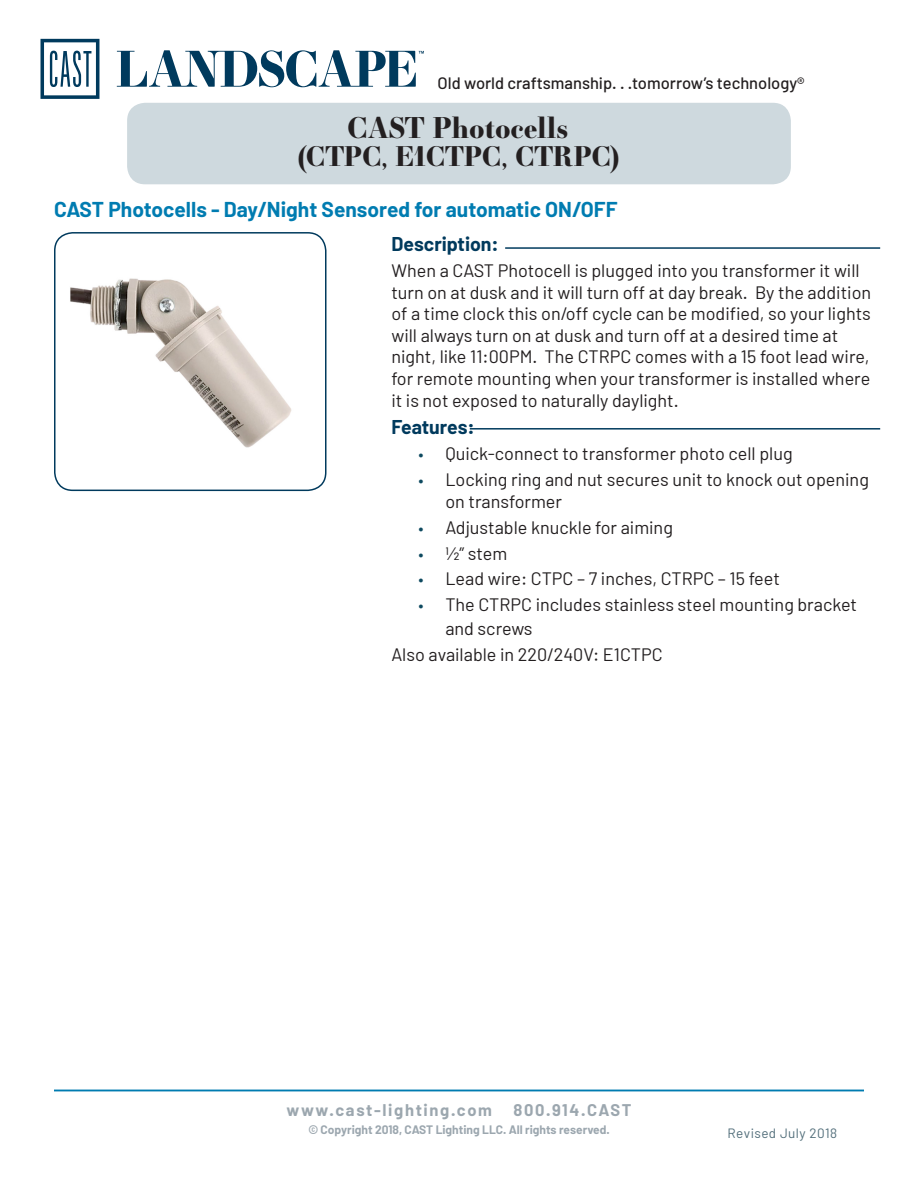
<style>
.page{position:relative;width:918px;height:1188px;background:#fff}
.page>*{position:absolute;margin:0;border:0;box-sizing:border-box;transform-origin:0 0}
.t1{font:700 28.5px "Essonnes Display";color:#231f20}
.t2{font:700 27px "Essonnes Display";color:#231f20}
.t3{font:700 21px "Barlow";color:#007cb1}
.t4{font:700 19.5px "Barlow";color:#003a5d}
.t5{font:18px/21.6px "Barlow";color:#231f20}
.t6{font:500 16.5px "Barlow";color:#231f20}
.t7{font:700 16.5px "Barlow";letter-spacing:.1em;color:#9ca7af}
.Fixture_Model{font:13.5px "Barlow";letter-spacing:.03em;color:#526e7a}
.t8{font:700 12px "Barlow";color:#9ca7af}
.s1{font-size:16.5px;color:#0e4a60}
</style>
<div class="page">
<div style="left:127px;top:103px;width:664px;height:81px;background:#ced9de;border-radius:18px"></div>
<svg style="left:40px;top:39px;width:59px;height:60px"></svg>
<svg style="left:117px;top:50px;width:307px;height:37px"></svg>
<hr style="left:54px;top:1090px;width:810px;height:1px;background:#007cb1">
<img style="left:61px;top:233px;width:258px;height:257px">
<div style="left:54px;top:232px;width:273px;height:259px;border:2px solid #003a5d;border-radius:18px"></div>
<hr style="left:505px;top:247px;width:375px;height:2px;background:#003a5d">
<hr style="left:470px;top:428px;width:410px;height:2px;background:#003a5d">
<p class="t6" style="left:438px;top:72px;width:369px">Old world craftsmanship. . .tomorrow’s technology®</p>
<p class="t1" style="left:347px;top:107px;width:223px">CAST Photocells</p>
<p class="t2" style="left:297px;top:137px;width:325px">(CTPC, E1CTPC, CTRPC)</p>
<p class="t3" style="left:54px;top:197px;width:565px">CAST Photocells - Day/Night Sensored for automatic ON/OFF</p>
<p class="t4" style="left:391px;top:232px;width:109px">Description:</p>
<p class="t5" style="left:391px;top:259px;width:481px">When a CAST Photocell is plugged into you transformer it will turn on at dusk and it will turn off at day break. By the addition of a time clock this on/off cycle can be modified, so your lights will always turn on at dusk and turn off at a desired time at night, like 11:00PM. The CTRPC comes with a 15 foot lead wire, for remote mounting when your transformer is installed where it is not exposed to naturally daylight.</p>
<p class="t4" style="left:391px;top:415px;width:85px">Features:</p>
<p class="t5" style="left:418px;top:442px;width:376px"><span class="s1">•</span> Quick-connect to transformer photo cell plug</p>
<p class="t5" style="left:445px;top:468px;width:425px;text-indent:-27px"><span class="s1">•</span> Locking ring and nut secures unit to knock out opening on transformer</p>
<p class="t5" style="left:418px;top:516px;width:256px"><span class="s1">•</span> Adjustable knuckle for aiming</p>
<p class="t5" style="left:418px;top:542px;width:90px"><span class="s1">•</span> ½” stem</p>
<p class="t5" style="left:418px;top:568px;width:363px"><span class="s1">•</span> Lead wire: CTPC – 7 inches, CTRPC – 15 feet</p>
<p class="t5" style="left:445px;top:593px;width:413px;line-height:23.4px;text-indent:-27px"><span class="s1">•</span> The CTRPC includes stainless steel mounting bracket and screws</p>
<p class="t5" style="left:391px;top:643px;width:273px">Also available in 220/240V: E1CTPC</p>
<p class="t7" style="left:286px;top:1100px;width:207px">www.cast-lighting.com</p>
<p class="t7" style="left:513px;top:1100px;width:120px">800.914.CAST</p>
<p class="t8" style="left:308px;top:1122px;width:303px">© Copyright 2018, CAST Lighting LLC. All rights reserved.</p>
<p class="Fixture_Model" style="left:728px;top:1124px;width:111px">Revised July 2018</p>
</div>
